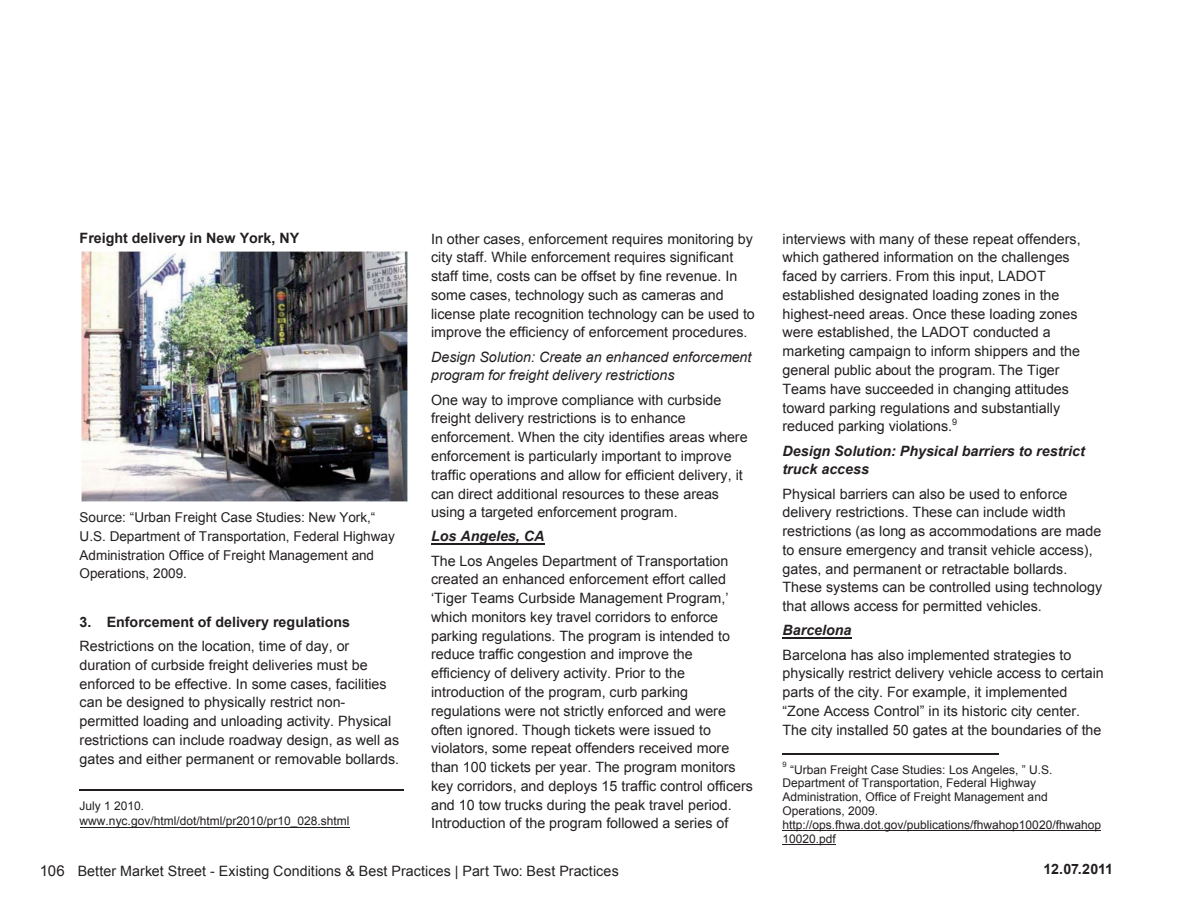
<style>
.page{position:relative;width:1188px;height:918px;background:#fff}
.page>*{position:absolute;margin:0;border:0;box-sizing:border-box;transform-origin:0 0}
.t1{font:16.5px "Calibri";color:#231f20}
.t2{font:14.25px/18.8px "Arial";color:#231f20}
.t3{font:italic 14.25px/18.9px "Arial";color:#231f20}
.t4{font:italic 700 14.25px/18.8px "Arial";color:#231f20}
.t5{font:700 14.25px "Arial";color:#231f20}
.t6{font:13.5px/18.8px "Arial";letter-spacing:-.005em;color:#231f20}
.t7{font:12px/13.8px "Arial";color:#231f20}
.t8{font:7.5px "Arial";color:#231f20}
.s1{font-size:15px}
</style>
<div class="page">
<hr style="left:80px;top:790px;width:324px;height:1px;background:#231f20">
<hr style="left:80px;top:827px;width:270px;height:1px;background:#231f20">
<hr style="left:431px;top:543px;width:113px;height:2px;background:#231f20">
<hr style="left:783px;top:637px;width:69px;height:1px;background:#231f20">
<hr style="left:783px;top:754px;width:216px;height:1px;background:#231f20">
<hr style="left:783px;top:830px;width:318px;height:1px;background:#231f20">
<hr style="left:783px;top:844px;width:53px;height:1px;background:#231f20">
<img style="left:81px;top:252px;width:326px;height:250px">
<p class="t5" style="left:80px;top:229px;width:221px">Freight delivery in new York, nY</p>
<p class="t6" style="left:80px;top:508px;width:317px">Source: “Urban Freight Case Studies: New York,“ U.S. Department of Transportation, Federal Highway Administration Office of Freight Management and Operations, 2009.</p>
<p class="t5" style="left:80px;top:612px;width:272px">3. Enforcement of delivery regulations</p>
<p class="t2" style="left:80px;top:637px;width:321px">Restrictions on the location, time of day, or duration of curbside freight deliveries must be enforced to be effective. In some cases, facilities can be designed to physically restrict non&shy;permitted loading and unloading activity. Physical restrictions can include roadway design, as well as gates and either permanent or removable bollards.</p>
<p class="t7" style="left:80px;top:798px;width:271px;line-height:15.8px">July 1 2010. www.nyc.gov/html/dot/html/pr2010/pr10_028.shtml</p>
<p class="t2" style="left:431px;top:229px;width:325px">In other cases, enforcement requires monitoring by city staff. While enforcement requires significant staff time, costs can be offset by fine revenue. In some cases, technology such as cameras and license plate recognition technology can be used to improve the efficiency of enforcement procedures.</p>
<p class="t3" style="left:431px;top:347px;width:322px">Design Solution: Create an enhanced enforcement program for freight delivery restrictions</p>
<p class="t2" style="left:431px;top:390px;width:318px">One way to improve compliance with curbside freight delivery restrictions is to enhance enforcement. When the city identifies areas where enforcement is particularly important to improve traffic operations and allow for efficient delivery, it can direct additional resources to these areas using a targeted enforcement program.</p>
<p class="t4" style="left:431px;top:527px;width:115px">Los Angeles, CA</p>
<p class="t2" style="left:431px;top:551px;width:323px">The Los Angeles Department of Transportation created an enhanced enforcement effort called ‘Tiger Teams Curbside Management Program,’ which monitors key travel corridors to enforce parking regulations. The program is intended to reduce traffic congestion and improve the efficiency of delivery activity. Prior to the introduction of the program, curb parking regulations were not strictly enforced and were often ignored. Though tickets were issued to violators, some repeat offenders received more than 100 tickets per year. The program monitors key corridors, and deploys 15 traffic control officers and 10 tow trucks during the peak travel period.<br>Introduction of the program followed a series of</p>
<p class="t2" style="left:783px;top:229px;width:300px">interviews with many of these repeat offenders, which gathered information on the challenges faced by carriers. From this input, LADOT established designated loading zones in the highest-need areas. Once these loading zones were established, the LADOT conducted a marketing campaign to inform shippers and the general public about the program. The Tiger Teams have succeeded in changing attitudes toward parking regulations and substantially reduced parking violations.<sup>9</sup></p>
<p class="t4" style="left:783px;top:442px;width:304px">Design Solution: Physical barriers to restrict truck access</p>
<p class="t2" style="left:783px;top:484px;width:321px">Physical barriers can also be used to enforce delivery restrictions. These can include width restrictions (as long as accommodations are made to ensure emergency and transit vehicle access), gates, and permanent or retractable bollards.<br>These systems can be controlled using technology that allows access for permitted vehicles.</p>
<p class="t4" style="left:783px;top:621px;width:70px">Barcelona</p>
<p class="t2" style="left:783px;top:645px;width:323px">Barcelona has also implemented strategies to physically restrict delivery vehicle access to certain parts of the city. For example, it implemented “Zone Access Control” in its historic city center.<br>The city installed 50 gates at the boundaries of the</p>
<p class="t8" style="left:783px;top:760px;width:6px">9</p>
<p class="t7" style="left:783px;top:763px;width:320px;text-indent:7px">“Urban Freight Case Studies: Los Angeles, ” U.S.<br>Department of Transportation, Federal Highway Administration, Office of Freight Management and Operations, 2009. http://ops.fhwa.dot.gov/publications/fhwahop10020/fhwahop 10020.pdf</p>
<p class="t1" style="left:80px;top:859px;width:10px">5</p>
<p class="t2" style="left:140px;top:860px;width:232px">Better Market Street | Best Practices</p>
<p class="t2" style="left:40px;top:862px;width:580px"><span class="s1">106</span> Better Market Street - Existing Conditions &amp; Best Practices | Part Two: Best Practices</p>
<p class="t5" style="left:1044px;top:860px;width:71px">12.07.2011</p>
</div>
